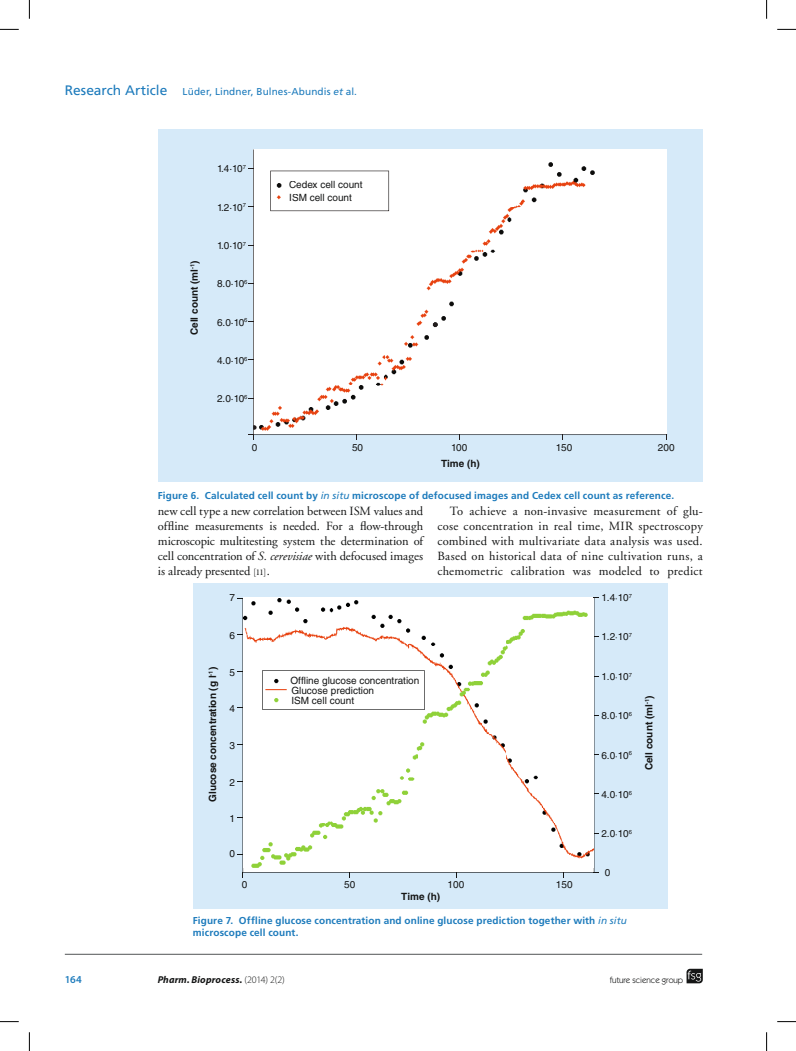
<style>
.page{position:relative;width:796px;height:1051px;background:#fff}
.page>*{position:absolute;margin:0;border:0;box-sizing:border-box;transform-origin:0 0}
.t1{font:12.5px/15px "Adobe Garamond";letter-spacing:.01em;color:#151616;text-align:justify}
.t2{font:600 10.62px "Myriad Pro";color:#1d7bbc}
.t3{font:10px/10px "Helvetica LT Std";color:#151616}
.t4{font:700 10px/12.5px "Frutiger";letter-spacing:.015em;color:#1d7bbc}
.t5{font:700 10px "Helvetica LT Std";color:#151616}
.t6{font:10px "Frutiger";letter-spacing:.015em;color:#1d7bbc}
.t7{font:italic 700 10px "Myriad Pro";letter-spacing:.015em;color:#151616}
.t8{font:8.75px "Itc Kabel";color:#151616}
.s1{font-size:13.75px}
.s2{font-style:italic}
.s3{font-weight:400;font-style:italic}
.s4{font-family:"Garamond Premr Pro";font-size:8.75px}
.s5{font-size:8.75px}
.s6{font-weight:300;font-style:normal}
</style>
<div class="page">
<svg style="left:686px;top:969px;width:17px;height:14px"></svg>
<hr style="left:65px;top:954px;width:637px;height:1px;background:#525456">
<div style="left:158px;top:129px;width:545px;height:352px;background:#d6eaf9"></div>
<div style="left:253px;top:149px;width:414px;height:286px;background:#fff"></div>
<div style="left:260px;top:163px;width:334px;height:268px;background:#fff"></div>
<svg style="left:433px;top:322px;width:5px;height:5px"></svg>
<svg style="left:248px;top:425px;width:9px;height:15px"></svg>
<svg style="left:270px;top:171px;width:119px;height:40px;background:#f7f7f7"></svg>
<div style="left:193px;top:583px;width:475px;height:326px;background:#d6eaf9"></div>
<svg style="left:242px;top:598px;width:352px;height:275px;background:#e1e2e3"></svg>
<div style="left:244px;top:599px;width:349px;height:268px;background:#fff"></div>
<svg style="left:262px;top:670px;width:163px;height:40px;background:#f5f4f4"></svg>
<svg style="left:0;top:29px;width:19px;height:1px"></svg>
<svg style="left:777px;top:29px;width:19px;height:1px"></svg>
<svg style="left:0;top:1021px;width:19px;height:1px"></svg>
<svg style="left:777px;top:1021px;width:19px;height:1px"></svg>
<svg style="left:29px;top:0;width:1px;height:19px"></svg>
<svg style="left:29px;top:1032px;width:1px;height:19px"></svg>
<svg style="left:766px;top:0;width:1px;height:19px"></svg>
<svg style="left:766px;top:1032px;width:1px;height:19px"></svg>
<p class="t6" style="left:65px;top:85px;width:294px"><span class="s1">Research Article</span> Lüder, Lindner, Bulnes-Abundis <span class="s2">et</span> al.</p>
<p class="t5" style="left:188px;top:335px;width:76px;rotate:-90deg">Cell count (ml<sup>-1</sup>)</p>
<p class="t3" style="left:217px;top:164px;width:30px">1.4∙10<sup>7</sup></p>
<p class="t3" style="left:217px;top:202px;width:30px">1.2∙10<sup>7</sup></p>
<p class="t3" style="left:217px;top:240px;width:30px">1.0∙10<sup>7</sup></p>
<p class="t3" style="left:217px;top:279px;width:32px">8.0∙10<sup>6</sup></p>
<p class="t3" style="left:217px;top:317px;width:32px">6.0∙10<sup>6</sup></p>
<p class="t3" style="left:217px;top:355px;width:32px">4.0∙10<sup>6</sup></p>
<p class="t3" style="left:217px;top:394px;width:32px">2.0∙10<sup>6</sup></p>
<p class="t3" style="left:289px;top:178px;width:75px;line-height:13px">Cedex cell count<br>ISM cell count</p>
<p class="t3" style="left:252px;top:443px;width:7px">0</p>
<p class="t3" style="left:352px;top:443px;width:13px">50</p>
<p class="t3" style="left:451px;top:443px;width:18px">100</p>
<p class="t3" style="left:556px;top:443px;width:18px">150</p>
<p class="t3" style="left:658px;top:443px;width:18px">200</p>
<p class="t5" style="left:441px;top:458px;width:40px">Time (h)</p>
<p class="t4" style="left:158px;top:489px;width:518px">Figure 6. Calculated cell count by <span class="s3">in situ</span> microscope of defocused images and Cedex cell count as reference.</p>
<p class="t1" style="left:158px;top:504px;width:267px">new cell type a new correlation between ISM values and offline measurements is needed. For a flow-through microscopic multitesting system the determination of cell concentration of <span class="s2">S. cerevisiae</span> with defocused images is already presented <span class="s4">[11]</span>.</p>
<p class="t1" style="left:437px;top:504px;width:267px;text-indent:12px">To achieve a non-invasive measurement of glu&shy;cose concentration in real time, MIR spectroscopy combined with multivariate data analysis was used.<br>Based on historical data of nine cultivation runs, a chemometric calibration was modeled to predict</p>
<p class="t3" style="left:229px;top:593px;width:7px">7</p>
<p class="t3" style="left:229px;top:631px;width:7px">6</p>
<p class="t5" style="left:207px;top:802px;width:136px;rotate:-90deg">Glucose concentration (g l<sup>-1</sup>)</p>
<p class="t3" style="left:229px;top:667px;width:7px">5</p>
<p class="t3" style="left:229px;top:704px;width:7px">4</p>
<p class="t3" style="left:229px;top:740px;width:7px">3</p>
<p class="t3" style="left:229px;top:777px;width:7px">2</p>
<p class="t3" style="left:229px;top:814px;width:7px">1</p>
<p class="t3" style="left:229px;top:848px;width:7px">0</p>
<p class="t3" style="left:242px;top:879px;width:7px">0</p>
<p class="t3" style="left:290px;top:675px;width:130px">Offline glucose concentration<br>Glucose prediction<br>ISM cell count</p>
<p class="t3" style="left:344px;top:879px;width:13px">50</p>
<p class="t3" style="left:447px;top:879px;width:18px">100</p>
<p class="t3" style="left:556px;top:879px;width:18px">150</p>
<p class="t5" style="left:401px;top:890px;width:40px">Time (h)</p>
<p class="t3" style="left:601px;top:592px;width:32px">1.4<span class="s5">∙</span>10<sup>7</sup></p>
<p class="t3" style="left:601px;top:632px;width:32px">1.2<span class="s5">∙</span>10<sup>7</sup></p>
<p class="t3" style="left:601px;top:671px;width:32px">1.0<span class="s5">∙</span>10<sup>7</sup></p>
<p class="t3" style="left:601px;top:711px;width:32px">8.0<span class="s5">∙</span>10<sup>6</sup></p>
<p class="t3" style="left:601px;top:750px;width:32px">6.0<span class="s5">∙</span>10<sup>6</sup></p>
<p class="t3" style="left:601px;top:789px;width:32px">4.0<span class="s5">∙</span>10<sup>6</sup></p>
<p class="t3" style="left:601px;top:829px;width:32px">2.0<span class="s5">∙</span>10<sup>6</sup></p>
<p class="t3" style="left:605px;top:867px;width:7px">0</p>
<p class="t4" style="left:193px;top:914px;width:435px">Figure 7. Offline glucose concentration and online glucose prediction together with <span class="s3">in situ </span>microscope cell count.</p>
<p class="t5" style="left:643px;top:770px;width:76px;rotate:-90deg">Cell count (ml<sup>-1</sup>)</p>
<p class="t2" style="left:65px;top:973px;width:18px">164</p>
<p class="t7" style="left:158px;top:973px;width:129px">Pharm. Bioprocess. <span class="s6">(2014) 2(2)</span></p>
<p class="t8" style="left:610px;top:975px;width:75px">future science group</p>
</div>
